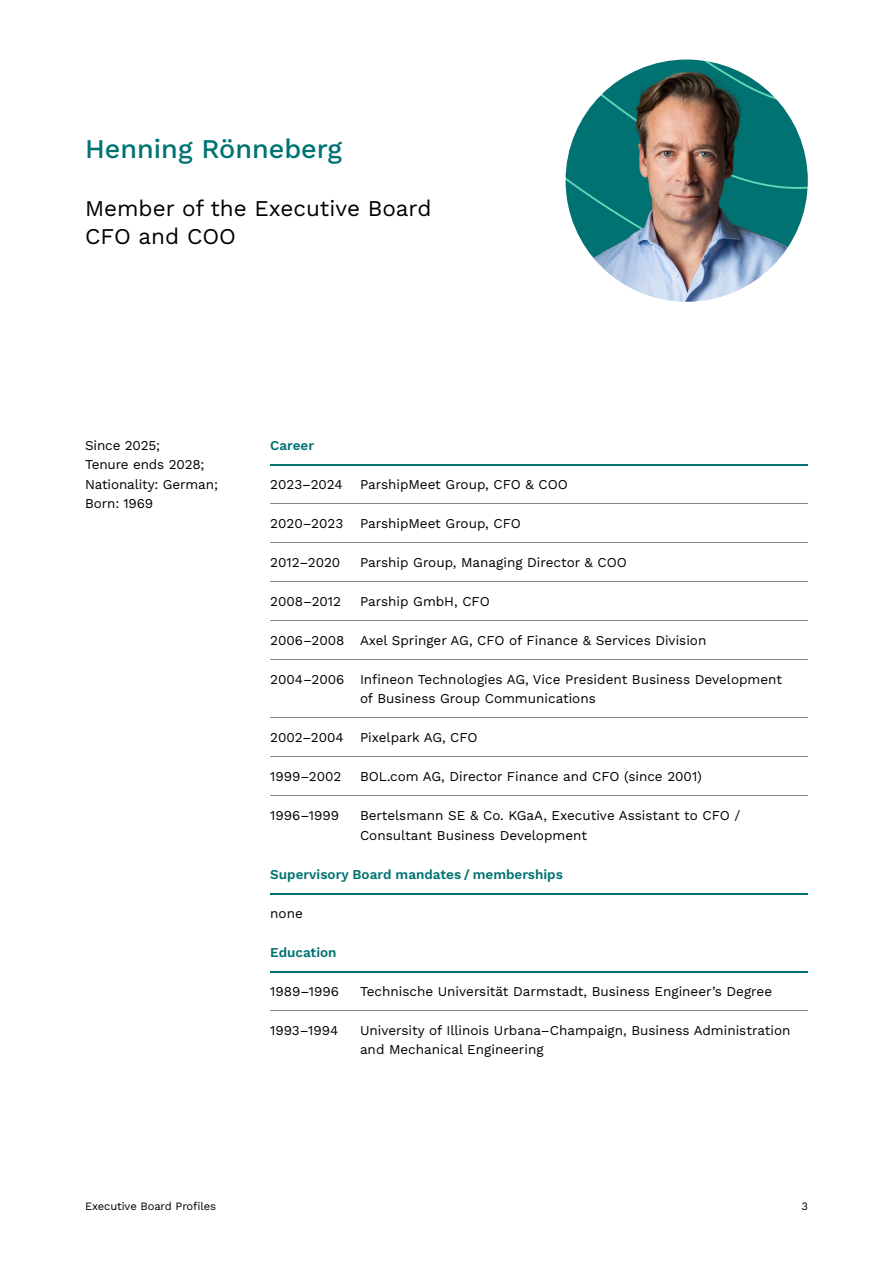
<style>
.page{position:relative;width:893px;height:1263px;background:#fff}
.page>*{position:absolute;margin:0;border:0;box-sizing:border-box;transform-origin:0 0}
.t1{font:500 27px "New Work Sans";color:#007272}
.t2{font:22.5px/28.5px "New Work Sans";color:#000}
.t3{font:13.5px/19.5px "New Work Sans";color:#000}
.t4{font:700 13.5px "New Work Sans";color:#007272}
.t5{font:11.25px "New Work Sans";letter-spacing:-.01em;color:#000}
</style>
<div class="page">
<hr style="left:270px;top:464px;width:538px;height:1px;background:#007272">
<hr style="left:270px;top:503px;width:90px;height:1px;background:#878787">
<hr style="left:360px;top:503px;width:448px;height:1px;background:#878787">
<hr style="left:270px;top:542px;width:90px;height:1px;background:#878787">
<hr style="left:360px;top:542px;width:448px;height:1px;background:#878787">
<hr style="left:270px;top:581px;width:90px;height:1px;background:#878787">
<hr style="left:360px;top:581px;width:448px;height:1px;background:#878787">
<hr style="left:270px;top:620px;width:90px;height:1px;background:#878787">
<hr style="left:360px;top:620px;width:448px;height:1px;background:#878787">
<hr style="left:270px;top:659px;width:90px;height:1px;background:#878787">
<hr style="left:360px;top:659px;width:448px;height:1px;background:#878787">
<hr style="left:270px;top:717px;width:90px;height:1px;background:#878787">
<hr style="left:360px;top:717px;width:448px;height:1px;background:#878787">
<hr style="left:270px;top:756px;width:90px;height:1px;background:#878787">
<hr style="left:360px;top:756px;width:448px;height:1px;background:#878787">
<hr style="left:270px;top:795px;width:90px;height:1px;background:#878787">
<hr style="left:360px;top:795px;width:448px;height:1px;background:#878787">
<hr style="left:270px;top:893px;width:538px;height:1px;background:#007272">
<hr style="left:270px;top:971px;width:538px;height:1px;background:#007272">
<hr style="left:270px;top:1010px;width:90px;height:1px;background:#878787">
<hr style="left:360px;top:1010px;width:448px;height:1px;background:#878787">
<img style="left:566px;top:60px;width:242px;height:242px;border-radius:121px">
<h1 class="t1" style="left:85px;top:128px;width:258px">Henning Rönneberg</h1>
<h2 class="t2" style="left:85px;top:193px;width:348px">Member of the Executive Board<br>CFO and COO</h2>
<p class="t3" style="left:85px;top:435px;width:134px">Since 2025;<br>Tenure ends 2028;<br>Nationality: German;<br>Born: 1969</p>
<p class="t4" style="left:270px;top:435px;width:45px">Career</p>
<p class="t3" style="left:270px;top:474px;width:74px">2023–2024</p>
<p class="t3" style="left:360px;top:474px;width:209px">ParshipMeet Group, CFO &amp; COO</p>
<p class="t3" style="left:270px;top:513px;width:252px">2020–2023 ParshipMeet Group, CFO</p>
<p class="t3" style="left:270px;top:552px;width:72px">2012–2020</p>
<p class="t3" style="left:360px;top:552px;width:269px">Parship Group, Managing Director &amp; COO</p>
<p class="t3" style="left:270px;top:591px;width:72px">2008–2012</p>
<p class="t3" style="left:360px;top:591px;width:131px">Parship GmbH, CFO</p>
<p class="t3" style="left:270px;top:630px;width:438px">2006–2008 Axel Springer AG, CFO of Finance &amp; Services Division</p>
<p class="t3" style="left:360px;top:669px;width:424px;text-indent:-90px">2004–2006 Infineon Technologies AG, Vice President Business Development of Business Group Communications</p>
<p class="t3" style="left:270px;top:727px;width:209px">2002–2004 Pixelpark AG, CFO</p>
<p class="t3" style="left:270px;top:766px;width:73px">1999–2002</p>
<p class="t3" style="left:360px;top:766px;width:343px">BOL.com AG, Director Finance and CFO (since 2001)</p>
<p class="t3" style="left:270px;top:805px;width:70px">1996–1999</p>
<p class="t3" style="left:360px;top:805px;width:382px">Bertelsmann SE &amp; Co. KGaA, Executive Assistant to CFO /<br>Consultant Business Development</p>
<p class="t4" style="left:270px;top:864px;width:294px">Supervisory Board mandates / memberships</p>
<p class="t3" style="left:270px;top:903px;width:34px">none</p>
<p class="t4" style="left:270px;top:942px;width:68px">Education</p>
<p class="t3" style="left:270px;top:981px;width:70px">1989–1996</p>
<p class="t3" style="left:360px;top:981px;width:414px">Technische Universität Darmstadt, Business Engineer’s Degree</p>
<p class="t3" style="left:270px;top:1020px;width:70px">1993–1994</p>
<p class="t3" style="left:360px;top:1020px;width:432px">University of Illinois Urbana–Champaign, Business Administration and Mechanical Engineering</p>
<p class="t5" style="left:85px;top:1198px;width:133px">Executive Board Profiles</p>
<p class="t5" style="left:801px;top:1198px;width:8px">3</p>
</div>
